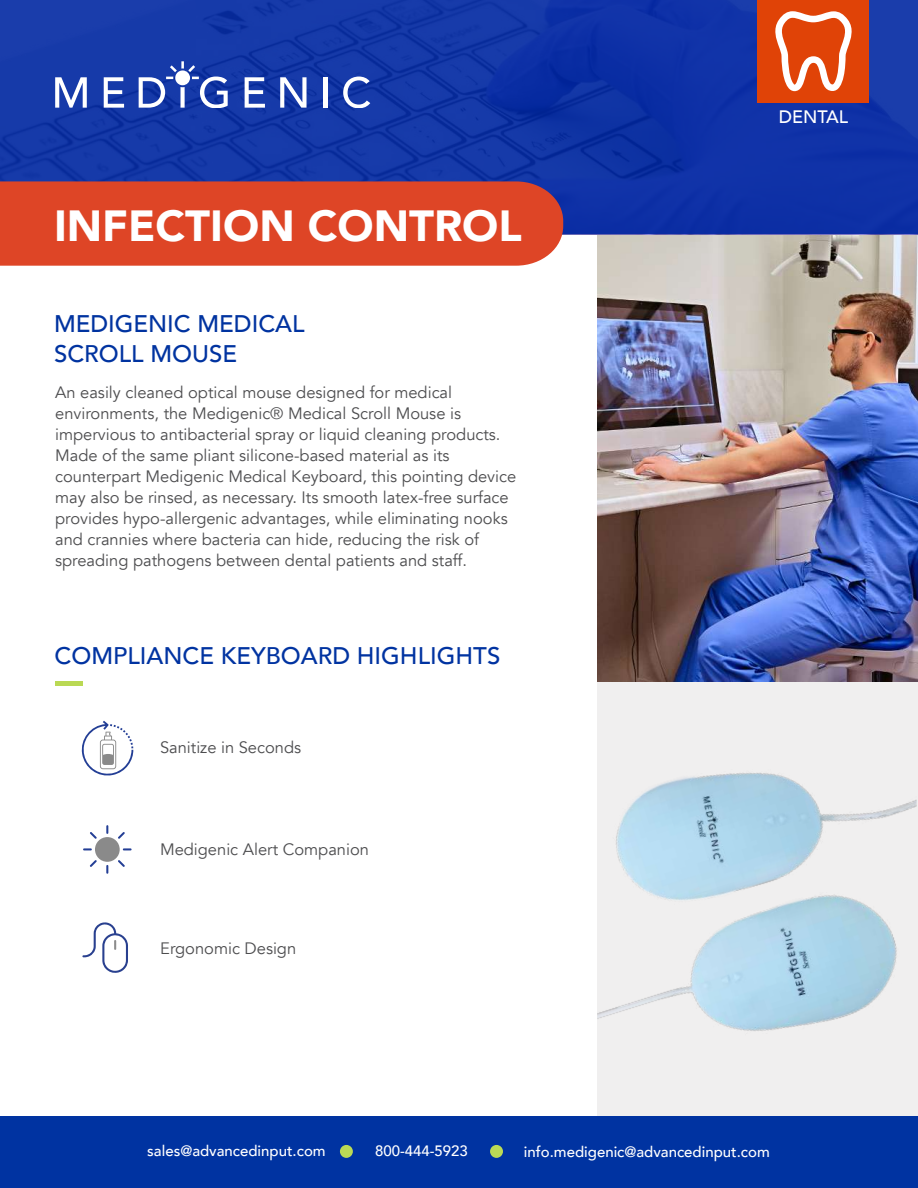
<style>
.page{position:relative;width:918px;height:1188px;background:#fff}
.page>*{position:absolute;margin:0;border:0;box-sizing:border-box;transform-origin:0 0}
.t1{font:900 43.5px "Avenir";color:#fff}
.t2{font:500 24px "Avenir";color:#0033a1}
.t3{font:500 24px/30px "Avenir";color:#0033a0}
.t4{font:500 18px "Avenir";color:#fff}
.t5{font:16.5px/21px "Avenir";color:#4d4d4f}
.t6{font:500 15px "Avenir";color:#fff}
</style>
<div class="page">
<div style="left:597px;top:681px;width:321px;height:447px;background:#f0efef"></div>
<img style="left:597px;top:234px;width:321px;height:447px">
<div style="left:0;top:0;width:918px;height:234px;background:#1134a8"></div>
<img style="left:597px;top:773px;width:320px;height:258px">
<div style="left:0;top:181px;width:563px;height:85px;background:#de4526"></div>
<div style="left:0;top:1117px;width:918px;height:71px;background:#0033a1"></div>
<div style="left:758px;top:0;width:111px;height:103px;background:#e04307"></div>
<svg style="left:775px;top:11px;width:77px;height:80px"></svg>
<div style="left:55px;top:681px;width:27px;height:5px;background:#bad954"></div>
<svg style="left:81px;top:721px;width:53px;height:55px"></svg>
<div style="left:95px;top:837px;width:25px;height:25px;background:#8a8a8a;border-radius:50%"></div>
<svg style="left:106px;top:865px;width:2px;height:9px"></svg>
<svg style="left:83px;top:848px;width:9px;height:2px"></svg>
<svg style="left:123px;top:848px;width:9px;height:2px"></svg>
<svg style="left:106px;top:825px;width:2px;height:9px"></svg>
<svg style="left:118px;top:860px;width:7px;height:7px"></svg>
<svg style="left:90px;top:860px;width:7px;height:7px"></svg>
<svg style="left:118px;top:832px;width:7px;height:7px"></svg>
<svg style="left:90px;top:832px;width:7px;height:7px"></svg>
<div style="left:340px;top:1145px;width:13px;height:13px;background:#bada55;border-radius:50%"></div>
<div style="left:490px;top:1145px;width:13px;height:13px;background:#bada55;border-radius:50%"></div>
<svg style="left:82px;top:922px;width:46px;height:51px"></svg>
<svg style="left:55px;top:77px;width:32px;height:31px"></svg>
<svg style="left:104px;top:77px;width:20px;height:31px"></svg>
<svg style="left:245px;top:77px;width:20px;height:31px"></svg>
<svg style="left:280px;top:77px;width:27px;height:31px"></svg>
<hr style="left:324px;top:77px;width:4px;height:31px;background:#fff">
<svg style="left:343px;top:77px;width:27px;height:31px"></svg>
<svg style="left:139px;top:62px;width:89px;height:46px"></svg>
<h1 class="t1" style="left:54px;top:188px;width:469px">INFECTION CONTROL</h1>
<h2 class="t3" style="left:54px;top:308px;width:252px">MEDIGENIC MEDICAL<br>SCROLL MOUSE</h2>
<p class="t5" style="left:55px;top:383px;width:463px">An easily cleaned optical mouse designed for medical environments, the Medigenic® Medical Scroll Mouse is impervious to antibacterial spray or liquid cleaning products.<br>Made of the same pliant silicone-based material as its counterpart Medigenic Medical Keyboard, this pointing device may also be rinsed, as necessary. Its smooth latex-free surface provides hypo-allergenic advantages, while eliminating nooks and crannies where bacteria can hide, reducing the risk of spreading pathogens between dental patients and staff.</p>
<h2 class="t2" style="left:55px;top:635px;width:447px">COMPLIANCE KEYBOARD HIGHLIGHTS</h2>
<p class="t5" style="left:160px;top:738px;width:143px">Sanitize in Seconds</p>
<p class="t5" style="left:160px;top:839px;width:211px">Medigenic Alert Companion</p>
<p class="t5" style="left:160px;top:938px;width:137px">Ergonomic Design</p>
<p class="t4" style="left:779px;top:101px;width:71px">DENTAL</p>
<p class="t6" style="left:147px;top:1138px;width:180px">sales@advancedinput.com</p>
<p class="t6" style="left:375px;top:1138px;width:94px">800-444-5923</p>
<p class="t6" style="left:524px;top:1139px;width:247px">info.medigenic@advancedinput.com</p>
</div>
